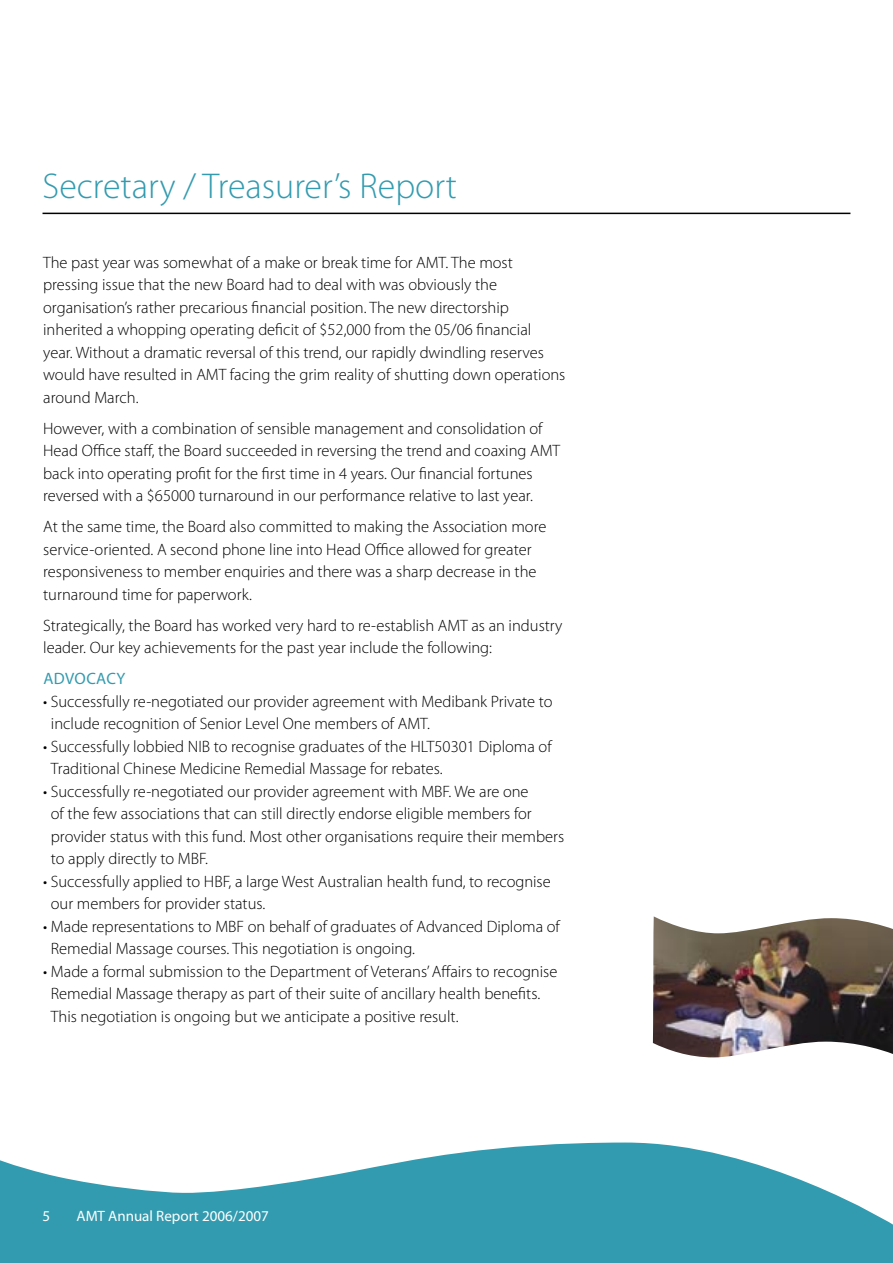
<style>
.page{position:relative;width:893px;height:1263px;background:#fff}
.page>*{position:absolute;margin:0;border:0;box-sizing:border-box;transform-origin:0 0}
.t1{font:300 36px "Myriad Pro";color:#339baf}
.t2{font:300 16.5px/22.5px "Myriad Pro";color:#000}
.t3{font:16.5px "Myriad Pro";letter-spacing:.02em;color:#339baf}
.t4{font:15px "Myriad Pro";color:#fff}
</style>
<div class="page">
<svg style="left:0;top:1142px;width:893px;height:121px;fill:#339baf"></svg>
<hr style="left:43px;top:213px;width:807px;height:1px;background:#000">
<img style="left:653px;top:916px;width:240px;height:142px">
<p class="t1" style="left:43px;top:166px;width:416px">Secretary / Treasurer’s Report</p>
<p class="t2" style="left:43px;top:251px;width:524px">The past year was somewhat of a make or break time for AMT. The most pressing issue that the new Board had to deal with was obviously the organisation’s rather precarious financial position. The new directorship inherited a whopping operating deficit of $52,000 from the 05/06 financial<br>year. Without a dramatic reversal of this trend, our rapidly dwindling reserves would have resulted in AMT facing the grim reality of shutting down operations around March.</p>
<p class="t2" style="left:43px;top:417px;width:518px">However, with a combination of sensible management and consolidation of Head Office staff, the Board succeeded in reversing the trend and coaxing AMT back into operating profit for the first time in 4 years. Our financial fortunes reversed with a $65000 turnaround in our performance relative to last year.</p>
<p class="t2" style="left:43px;top:516px;width:505px">At the same time, the Board also committed to making the Association more service-oriented. A second phone line into Head Office allowed for greater responsiveness to member enquiries and there was a sharp decrease in the turnaround time for paperwork.</p>
<p class="t2" style="left:43px;top:614px;width:521px">Strategically, the Board has worked very hard to re-establish AMT as an industry leader. Our key achievements for the past year include the following:</p>
<p class="t3" style="left:43px;top:669px;width:83px">ADVOCACY</p>
<p class="t2" style="left:51px;top:690px;width:503px;text-indent:-8px">• Successfully re-negotiated our provider agreement with Medibank Private to include recognition of Senior Level One members of AMT.</p>
<p class="t2" style="left:51px;top:735px;width:502px;text-indent:-8px">• Successfully lobbied NIB to recognise graduates of the HLT50301 Diploma of<br>Traditional Chinese Medicine Remedial Massage for rebates.</p>
<p class="t2" style="left:51px;top:780px;width:515px;text-indent:-8px">• Successfully re-negotiated our provider agreement with MBF. We are one<br>of the few associations that can still directly endorse eligible members for provider status with this fund. Most other organisations require their members to apply directly to MBF.</p>
<p class="t2" style="left:51px;top:870px;width:501px;text-indent:-8px">• Successfully applied to HBF, a large West Australian health fund, to recognise our members for provider status.</p>
<p class="t2" style="left:51px;top:915px;width:511px;text-indent:-8px">• Made representations to MBF on behalf of graduates of Advanced Diploma of<br>Remedial Massage courses. This negotiation is ongoing.</p>
<p class="t2" style="left:51px;top:960px;width:508px;text-indent:-8px">• Made a formal submission to the Department of Veterans’ Affairs to recognise<br>Remedial Massage therapy as part of their suite of ancillary health benefits.<br>This negotiation is ongoing but we anticipate a positive result.</p>
<p class="t4" style="left:43px;top:1207px;width:9px">5</p>
<p class="t4" style="left:77px;top:1207px;width:194px">AMT Annual Report 2006/2007</p>
</div>
